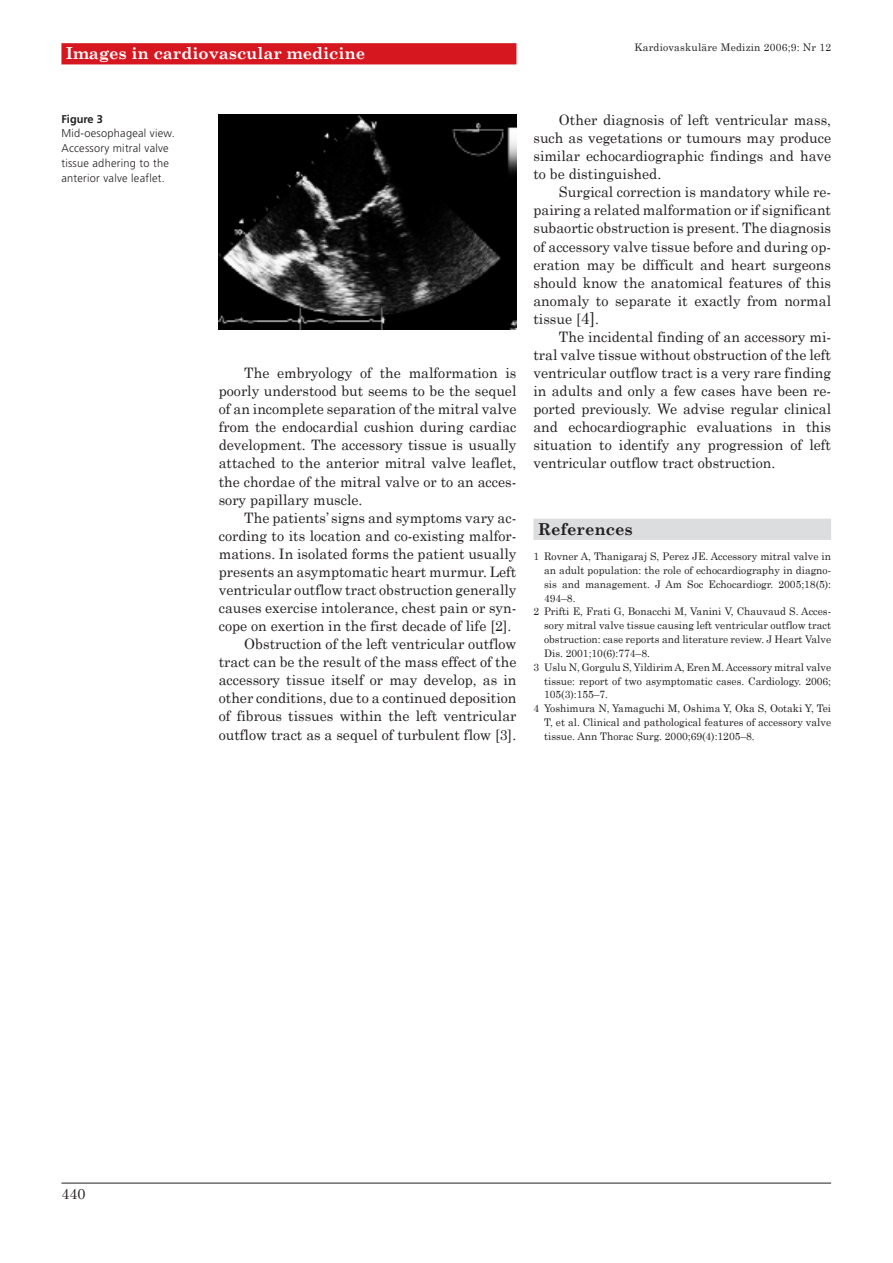
<style>
.page{position:relative;width:893px;height:1263px;background:#fff}
.page>*{position:absolute;margin:0;border:0;box-sizing:border-box;transform-origin:0 0}
.t1{font:700 16.5px "Century Schoolbook";color:#fff}
.t2{font:700 16.5px "Century Schoolbook";color:#231f20}
.t3{font:14.7px "Century Schoolbook";color:#231f20}
.t4{font:14.4px/18px "Century Schoolbook";color:#231f20;text-align:justify}
.t5{font:300 11.25px/14.9px "Frutiger";letter-spacing:.02em;color:#231f20}
.t6{font:700 11.25px "Frutiger";color:#231f20}
.t7{font:10.5px "Century Schoolbook";color:#231f20}
.t8{font:10.5px "Century Schoolbook";letter-spacing:.02em;color:#231f20}
.s1{font-size:16.5px}
</style>
<div class="page">
<div style="left:61px;top:43px;width:455px;height:21px;background:#d7171f"></div>
<hr style="left:61px;top:1183px;width:770px;height:1px;background:#231f20">
<div style="left:533px;top:519px;width:298px;height:21px;background:#dcdddf"></div>
<img style="left:219px;top:115px;width:297px;height:215px">
<p class="t1" style="left:66px;top:43px;width:301px">Images in cardiovascular medicine</p>
<p class="t8" style="left:635px;top:41px;width:198px">Kardiovaskuläre Medizin 2006;9: Nr 12</p>
<p class="t6" style="left:61px;top:114px;width:43px">Figure 3</p>
<p class="t5" style="left:61px;top:127px;width:115px">Mid-oesophageal view.<br>Accessory mitral valve tissue adhering to the anterior valve leaflet.</p>
<p class="t4" style="left:219px;top:363px;width:299px;text-indent:26px">The embryology of the malformation is poorly understood but seems to be the sequel of an incomplete separation of the mitral valve from the endocardial cushion during cardiac development. The accessory tissue is usually attached to the anterior mitral valve leaflet, the chordae of the mitral valve or to an acces&shy;sory papillary muscle.</p>
<p class="t4" style="left:244px;top:508px;width:274px">The patients’ signs and symptoms vary ac-</p>
<p class="t4" style="left:219px;top:526px;width:299px">cording to its location and co-existing malfor-</p>
<p class="t4" style="left:219px;top:544px;width:299px">mations. In isolated forms the patient usually</p>
<p class="t4" style="left:219px;top:562px;width:299px">presents an asymptomatic heart murmur. Left</p>
<p class="t4" style="left:219px;top:580px;width:299px">ventricular outflow tract obstruction generally</p>
<p class="t4" style="left:219px;top:598px;width:299px">causes exercise intolerance, chest pain or syn-</p>
<p class="t4" style="left:219px;top:616px;width:294px">cope on exertion in the first decade of life [2].</p>
<p class="t4" style="left:244px;top:635px;width:274px">Obstruction of the left ventricular outflow</p>
<p class="t4" style="left:219px;top:653px;width:299px">tract can be the result of the mass effect of the</p>
<p class="t4" style="left:219px;top:671px;width:299px">accessory tissue itself or may develop, as in</p>
<p class="t4" style="left:219px;top:689px;width:299px">other conditions, due to a continued deposition</p>
<p class="t4" style="left:219px;top:707px;width:299px">of fibrous tissues within the left ventricular</p>
<p class="t4" style="left:219px;top:725px;width:299px">outflow tract as a sequel of turbulent flow [3].</p>
<p class="t4" style="left:533px;top:111px;width:299px;text-indent:26px">Other diagnosis of left ventricular mass, such as vegetations or tumours may produce similar echocardiographic findings and have to be distinguished.</p>
<p class="t4" style="left:533px;top:183px;width:299px;text-indent:26px">Surgical correction is mandatory while re&shy;pairing a related malformation or if significant subaortic obstruction is present. The diagnosis of accessory valve tissue before and during op&shy;eration may be difficult and heart surgeons should know the anatomical features of this anomaly to separate it exactly from normal tissue [<span class="s1">4]</span>.</p>
<p class="t4" style="left:533px;top:327px;width:299px;text-indent:26px">The incidental finding of an accessory mi&shy;tral valve tissue without obstruction of the left ventricular outflow tract is a very rare finding in adults and only a few cases have been re&shy;ported previously. We advise regular clinical and echocardiographic evaluations in this situation to identify any progression of left ventricular outflow tract obstruction.</p>
<p class="t2" style="left:538px;top:518px;width:97px">References</p>
<p class="t7" style="left:533px;top:550px;width:299px">1 Rovner A, Thanigaraj S, Perez JE. Accessory mitral valve in</p>
<p class="t7" style="left:544px;top:564px;width:289px">an adult population: the role of echocardiography in diagno-</p>
<p class="t7" style="left:544px;top:577px;width:289px">sis and management. J Am Soc Echocardiogr. 2005;18(5):</p>
<p class="t7" style="left:544px;top:591px;width:33px">494–8.</p>
<p class="t7" style="left:533px;top:605px;width:299px">2 Prifti E, Frati G, Bonacchi M, Vanini V, Chauvaud S. Acces-</p>
<p class="t7" style="left:544px;top:619px;width:289px">sory mitral valve tissue causing left ventricular outflow tract</p>
<p class="t7" style="left:544px;top:633px;width:289px">obstruction: case reports and literature review. J Heart Valve</p>
<p class="t7" style="left:544px;top:646px;width:107px">Dis. 2001;10(6):774–8.</p>
<p class="t7" style="left:533px;top:660px;width:299px">3 Uslu N, Gorgulu S, Yildirim A, Eren M. Accessory mitral valve</p>
<p class="t7" style="left:544px;top:674px;width:289px">tissue: report of two asymptomatic cases. Cardiology. 2006;</p>
<p class="t7" style="left:544px;top:688px;width:66px">105(3):155–7.</p>
<p class="t7" style="left:533px;top:702px;width:299px">4 Yoshimura N, Yamaguchi M, Oshima Y, Oka S, Ootaki Y, Tei</p>
<p class="t7" style="left:544px;top:716px;width:289px">T, et al. Clinical and pathological features of accessory valve</p>
<p class="t7" style="left:544px;top:729px;width:212px">tissue. Ann Thorac Surg. 2000;69(4):1205–8.</p>
<p class="t3" style="left:61px;top:1185px;width:26px">440</p>
</div>
